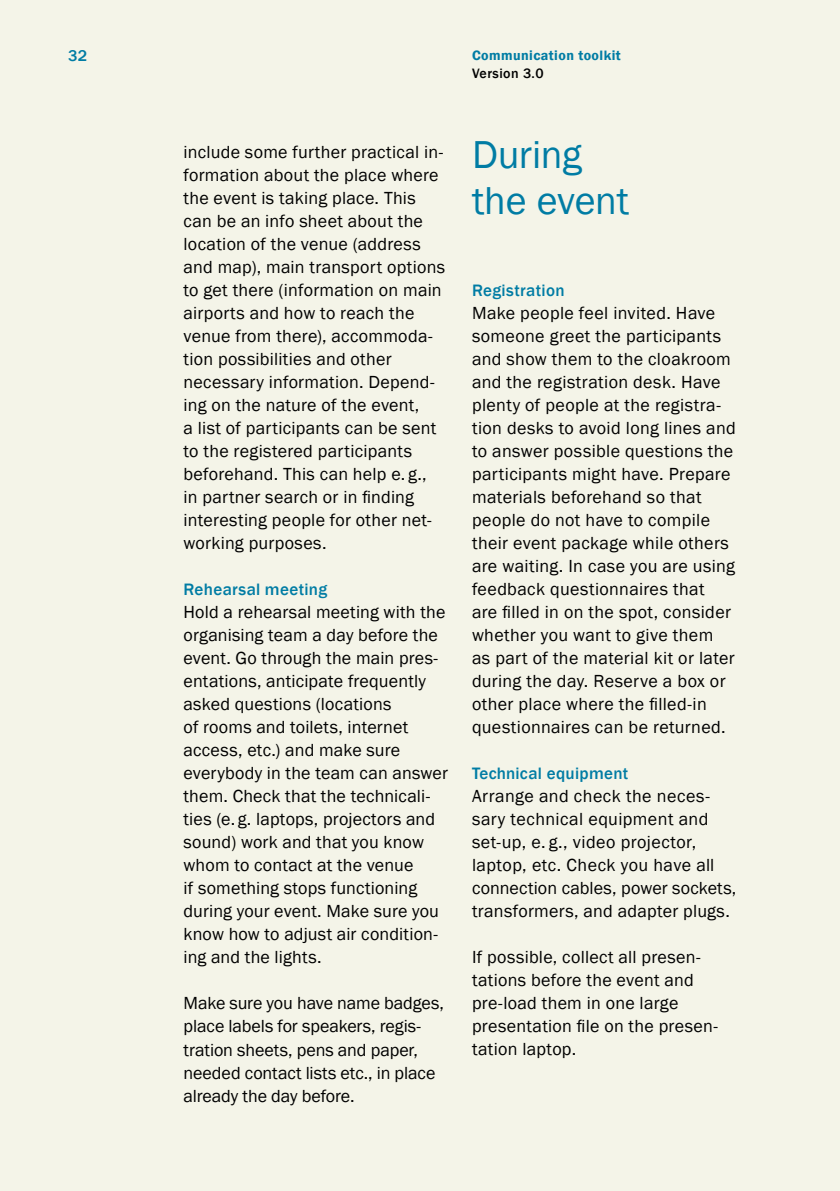
<style>
.page{position:relative;width:840px;height:1191px;background:#fff}
.page>*{position:absolute;margin:0;border:0;box-sizing:border-box;transform-origin:0 0}
.t1{font:40px/46px "Franklin Gothic";letter-spacing:-.01em;color:#007ca4}
.t2{font:18px/23px "Franklin Gothic";letter-spacing:.015em;color:#000}
.t3{font:18px/23px "Franklin Gothic";letter-spacing:-.005em;color:#000}
.t4{font:500 17px "Franklin Gothic";letter-spacing:.015em;color:#007ca4}
.t5{font:500 16px "Franklin Gothic";color:#007ca4}
.t6{font:600 14px "Franklin Gothic";letter-spacing:.03em;color:#007ca4}
.t7{font:500 14px "Franklin Gothic";letter-spacing:.03em;color:#000}
</style>
<div class="page">
<div style="left:0;top:0;width:839px;height:1191px;background:#f4f4e8"></div>
<p class="t5" style="left:68px;top:46px;width:21px">32</p>
<p class="t6" style="left:471px;top:47px;width:150px">Communication toolkit</p>
<p class="t7" style="left:471px;top:65px;width:73px">Version 3.0</p>
<p class="t2" style="left:183px;top:141px;width:263px">include some further practical in&shy;formation about the place where the event is taking place. This can be an info sheet about the location of the venue (address and map), main transport options to get there (information on main airports and how to reach the venue from there), accommoda&shy;tion possibilities and other necessary information. Depend&shy;ing on the nature of the event,<br>a list of participants can be sent to the registered participants beforehand. This can help e. g.,<br>in partner search or in finding interesting people for other net&shy;working purposes.</p>
<p class="t4" style="left:183px;top:579px;width:145px">Rehearsal meeting</p>
<p class="t2" style="left:183px;top:601px;width:266px">Hold a rehearsal meeting with the organising team a day before the event. Go through the main pres&shy;entations, anticipate frequently asked questions (locations<br>of rooms and toilets, internet access, etc.) and make sure everybody in the team can answer them. Check that the technicali&shy;ties (e. g. laptops, projectors and sound) work and that you know whom to contact at the venue<br>if something stops functioning during your event. Make sure you know how to adjust air condition&shy;ing and the lights.</p>
<p class="t3" style="left:183px;top:992px;width:262px">Make sure you have name badges, place labels for speakers, regis&shy;tration sheets, pens and paper, needed contact lists etc., in place already the day before.</p>
<h1 class="t1" style="left:471px;top:133px;width:158px">During the event</h1>
<p class="t4" style="left:471px;top:280px;width:94px">Registration</p>
<p class="t2" style="left:471px;top:302px;width:265px">Make people feel invited. Have someone greet the participants and show them to the cloakroom and the registration desk. Have plenty of people at the registra&shy;tion desks to avoid long lines and to answer possible questions the participants might have. Prepare materials beforehand so that people do not have to compile their event package while others are waiting. In case you are using feedback questionnaires that<br>are filled in on the spot, consider whether you want to give them as part of the material kit or later during the day. Reserve a box or other place where the filled-in questionnaires can be returned.</p>
<p class="t4" style="left:471px;top:763px;width:158px">Technical equipment</p>
<p class="t2" style="left:471px;top:785px;width:266px">Arrange and check the neces&shy;sary technical equipment and set-up, e. g., video projector, laptop, etc. Check you have all connection cables, power sockets, transformers, and adapter plugs.</p>
<p class="t2" style="left:471px;top:946px;width:247px">If possible, collect all presen&shy;tations before the event and pre-load them in one large presentation file on the presen&shy;tation laptop.</p>
</div>
